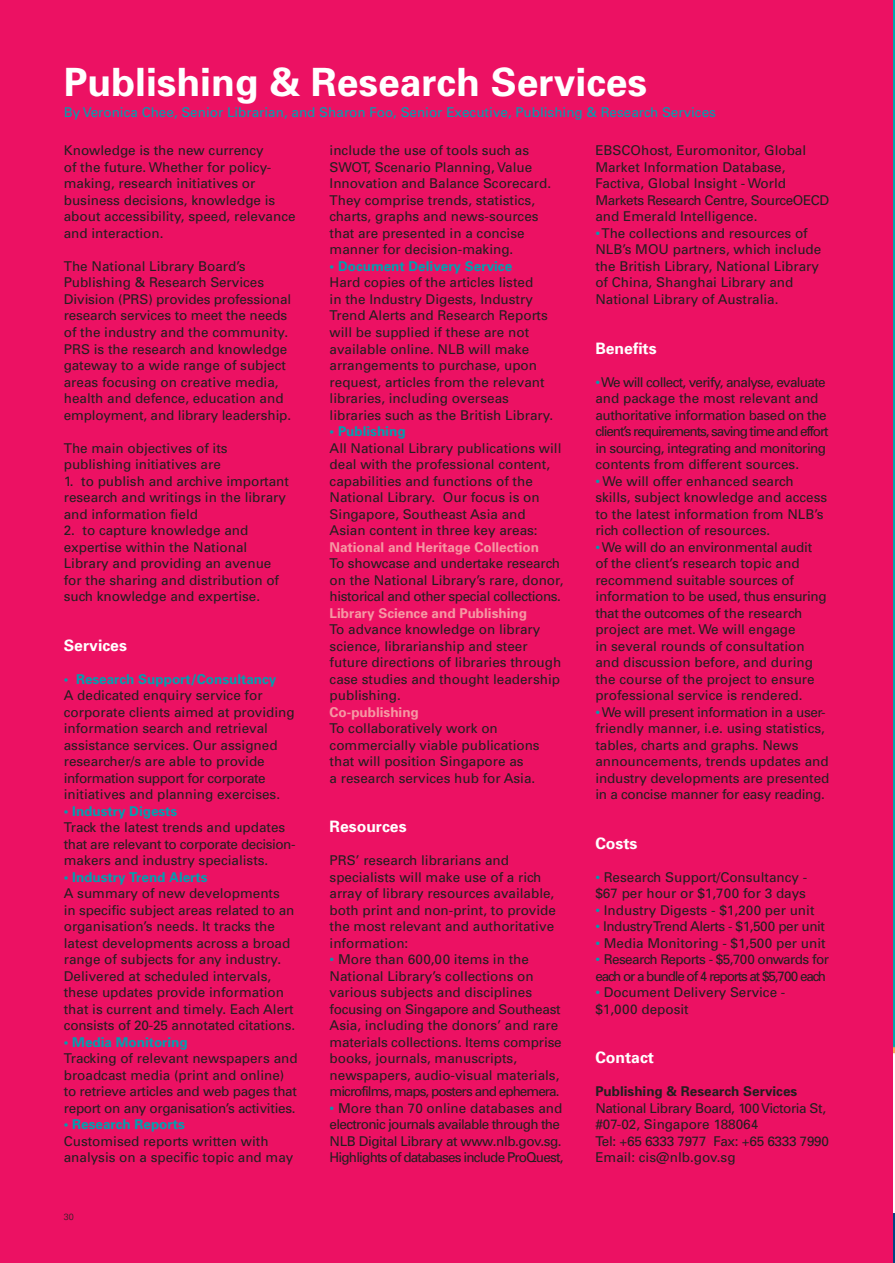
<style>
.page{position:relative;width:895px;height:1263px;background:#fff}
.page>*{position:absolute;margin:0;border:0;box-sizing:border-box;transform-origin:0 0}
.t1{font:700 39px "Univers";color:#fff}
.t2{font:700 15.75px "Univers";color:#fff}
.t3{font:13.5px/16.5px "Univers";color:#231f20}
.t4{font:13.5px/16.5px "Univers";letter-spacing:-.02em;color:#231f20}
.t5{font:13.5px/16.5px "Univers";letter-spacing:-.04em;color:#231f20}
.t6{font:13.5px/16.5px "Univers";letter-spacing:-.05em;color:#231f20}
.t7{font:700 13.5px "Univers";color:#00a0b0}
.t8{font:13.5px "Univers";color:#00a0b0}
.t9{font:700 13.5px "Univers";color:#f598a3}
.t10{font:13.5px/16.5px "Univers";letter-spacing:-.065em;color:#231f20}
.t11{font:13.5px "Univers";letter-spacing:-.03em;color:#231f20}
.t12{font:700 13.5px "Univers";color:#231f20}
.t13{font:300 9px "Univers";color:#231f20}
.s1{color:#00a0b0}
</style>
<div class="page">
<div style="left:0;top:0;width:893px;height:1263px;background:#ec1163"></div>
<img style="left:893px;top:0;width:2px;height:1263px">
<h1 class="t1" style="left:64px;top:57px;width:585px">Publishing &amp; Research Services</h1>
<p class="t8" style="left:64px;top:104px;width:654px">By Veronica Chee, Senior Librarian, and Sharon Foo, Senior Executive, Publishing &amp; Research Services</p>
<p class="t3" style="left:64px;top:142px;width:233px">Knowledge is the new currency<br>of the future. Whether for policy&shy;making, research initiatives or business decisions, knowledge is about accessibility, speed, relevance and interaction.</p>
<p class="t3" style="left:64px;top:258px;width:229px">The National Library Board’s Publishing &amp; Research Services Division (PRS) provides professional research services to meet the needs of the industry and the community.<br>PRS is the research and knowledge gateway to a wide range of subject areas focusing on creative media, health and defence, education and employment, and library leadership.</p>
<p class="t3" style="left:64px;top:439px;width:165px">The main objectives of its publishing initiatives are</p>
<p class="t3" style="left:64px;top:472px;width:227px">1. to publish and archive important research and writings in the library and information field</p>
<p class="t3" style="left:64px;top:522px;width:217px">2. to capture knowledge and expertise within the National<br>Library and providing an avenue for the sharing and distribution of such knowledge and expertise.</p>
<p class="t2" style="left:64px;top:635px;width:65px">Services</p>
<p class="t7" style="left:64px;top:670px;width:214px">• Research Support/Consultancy</p>
<p class="t3" style="left:64px;top:687px;width:232px">A dedicated enquiry service for corporate clients aimed at providing information search and retrieval assistance services. Our assigned researcher/s are able to provide information support for corporate initiatives and planning exercises.</p>
<p class="t7" style="left:64px;top:802px;width:115px">• Industry Digests</p>
<p class="t3" style="left:64px;top:819px;width:233px">Track the latest trends and updates that are relevant to corporate decision&shy;makers and industry specialists.</p>
<p class="t7" style="left:64px;top:868px;width:145px">• Industry Trend Alerts</p>
<p class="t3" style="left:64px;top:885px;width:233px">A summary of new developments<br>in specific subject areas related to an organisation’s needs. It tracks the latest developments across a broad range of subjects for any industry.<br>Delivered at scheduled intervals, these updates provide information that is current and timely. Each Alert consists of 20-25 annotated citations.</p>
<p class="t7" style="left:64px;top:1033px;width:125px">• Media Monitoring</p>
<p class="t4" style="left:64px;top:1050px;width:235px">Tracking of relevant newspapers and broadcast media (print and online) to retrieve articles and web pages that report on any organisation’s activities.</p>
<p class="t7" style="left:64px;top:1115px;width:123px">• Research Reports</p>
<p class="t3" style="left:64px;top:1132px;width:231px">Customised reports written with analysis on a specific topic and may</p>
<p class="t13" style="left:64px;top:1212px;width:12px">30</p>
<p class="t3" style="left:330px;top:142px;width:223px">include the use of tools such as<br>SWOT, Scenario Planning, Value<br>Innovation and Balance Scorecard.<br>They comprise trends, statistics, charts, graphs and news-sources that are presented in a concise manner for decision-making.</p>
<p class="t7" style="left:330px;top:257px;width:184px">• Document Delivery Service</p>
<p class="t3" style="left:330px;top:274px;width:225px">Hard copies of the articles listed<br>in the Industry Digests, Industry Trend Alerts and Research Reports will be supplied if these are not available online. NLB will make arrangements to purchase, upon request, articles from the relevant libraries, including overseas libraries such as the British Library.</p>
<p class="t7" style="left:330px;top:422px;width:77px">• Publishing</p>
<p class="t3" style="left:330px;top:439px;width:233px">All National Library publications will deal with the professional content, capabilities and functions of the National Library. Our focus is on Singapore, Southeast Asia and Asian content in three key areas:</p>
<p class="t9" style="left:330px;top:538px;width:211px">National and Heritage Collection</p>
<p class="t3" style="left:330px;top:555px;width:235px">To showcase and undertake research on the National Library’s rare, donor, historical and other special collections.</p>
<p class="t9" style="left:330px;top:604px;width:199px">Library Science and Publishing</p>
<p class="t3" style="left:330px;top:621px;width:233px">To advance knowledge on library science, librarianship and steer future directions of libraries through case studies and thought leadership publishing.</p>
<p class="t9" style="left:330px;top:703px;width:91px">Co-publishing</p>
<p class="t3" style="left:330px;top:720px;width:212px">To collaboratively work on commercially viable publications that will position Singapore as<br>a research services hub for Asia.</p>
<p class="t2" style="left:330px;top:816px;width:79px">Resources</p>
<p class="t3" style="left:330px;top:852px;width:228px">PRS’ research librarians and specialists will make use of a rich array of library resources available, both print and non-print, to provide the most relevant and authoritative information:</p>
<p class="t3" style="left:330px;top:951px;width:234px"><span class="s1">•</span> More than 600,00 items in the National Library’s collections on various subjects and disciplines focusing on Singapore and Southeast Asia, including the donors’ and rare materials collections. Items comprise books, journals, manuscripts, newspapers, audio-visual materials, microfilms, maps, posters and ephemera.</p>
<p class="t6" style="left:330px;top:1099px;width:235px"><span class="s1">•</span> More than 70 online databases and electronic journals available through the NLB Digital Library at www.nlb.gov.sg.<br>Highlights of databases include ProQuest,</p>
<p class="t3" style="left:595px;top:142px;width:235px">EBSCOhost, Euromonitor, Global<br>Market Information Database,<br>Factiva, Global Insight - World<br>Markets Research Centre, SourceOECD and Emerald Intelligence.</p>
<p class="t3" style="left:595px;top:225px;width:227px"><span class="s1">•</span>The collections and resources of NLB’s MOU partners, which include the British Library, National Library of China, Shanghai Library and National Library of Australia.</p>
<p class="t2" style="left:595px;top:338px;width:63px">Benefits</p>
<p class="t5" style="left:595px;top:373px;width:235px"><span class="s1">•</span>We will collect, verify, analyse, evaluate and package the most relevant and authoritative information based on the client’s requirements, saving time and effort in sourcing, integrating and monitoring contents from different sources.</p>
<p class="t3" style="left:595px;top:472px;width:233px"><span class="s1">•</span> We will offer enhanced search skills, subject knowledge and access to the latest information from NLB’s rich collection of resources.</p>
<p class="t3" style="left:595px;top:538px;width:233px"><span class="s1">•</span> We will do an environmental audit of the client’s research topic and recommend suitable sources of information to be used, thus ensuring that the outcomes of the research project are met. We will engage<br>in several rounds of consultation and discussion before, and during the course of the project to ensure professional service is rendered.</p>
<p class="t3" style="left:595px;top:703px;width:235px"><span class="s1">•</span>We will present information in a user&shy;friendly manner, i.e. using statistics, tables, charts and graphs. News announcements, trends updates and industry developments are presented in a concise manner for easy reading.</p>
<p class="t2" style="left:595px;top:833px;width:44px">Costs</p>
<p class="t3" style="left:595px;top:868px;width:213px"><span class="s1">•</span> Research Support/Consultancy - $67 per hour or $1,700 for 3 days</p>
<p class="t3" style="left:595px;top:901px;width:221px"><span class="s1">•</span> Industry Digests - $1,200 per unit</p>
<p class="t11" style="left:595px;top:918px;width:231px"><span class="s1">•</span> Industry Trend Alerts - $1,500 per unit</p>
<p class="t3" style="left:595px;top:934px;width:232px"><span class="s1">•</span> Media Monitoring - $1,500 per unit</p>
<p class="t10" style="left:595px;top:951px;width:235px"><span class="s1">•</span> Research Reports - $5,700 onwards for each or a bundle of 4 reports at $5,700 each</p>
<p class="t3" style="left:595px;top:984px;width:192px"><span class="s1">•</span> Document Delivery Service - $1,000 deposit</p>
<p class="t2" style="left:595px;top:1047px;width:60px">Contact</p>
<p class="t12" style="left:595px;top:1082px;width:203px">Publishing &amp; Research Services</p>
<p class="t4" style="left:595px;top:1099px;width:235px">National Library Board, 100 Victoria St, #07-02, Singapore 188064<br>Tel: +65 6333 7977 Fax: +65 6333 7990<br>Email: cis@nlb.gov.sg</p>
</div>
